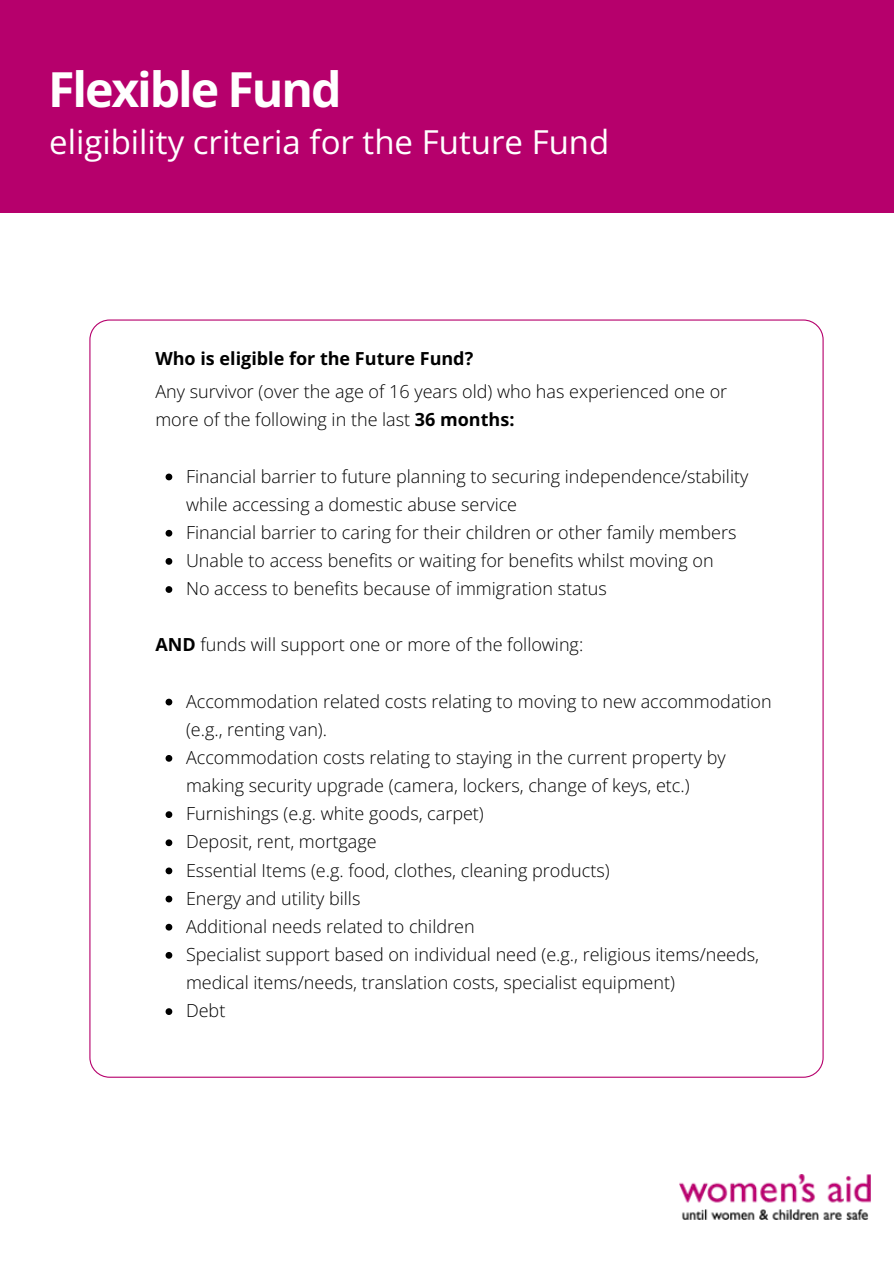
<style>
.page{position:relative;width:894px;height:1264px;background:#fff}
.page>*{position:absolute;margin:0;border:0;box-sizing:border-box;transform-origin:0 0}
.t1{font:700 48.3px "Open Sans";letter-spacing:-.045em;color:#fff}
.t2{font:33px "Open Sans";color:#fff}
.t3{font:300 18px/28.2px "Open Sans";color:#000}
.t4{font:700 18px "Open Sans";color:#000}
.s1{font-weight:700}
</style>
<div class="page">
<svg style="left:89px;top:319px;width:734px;height:758px"></svg>
<div style="left:0;top:0;width:893px;height:212px;background:#b6006c"></div>
<img style="left:679px;top:1174px;width:191px;height:45px">
<svg style="left:165px;top:473px;width:7px;height:7px"></svg>
<svg style="left:165px;top:530px;width:7px;height:6px"></svg>
<svg style="left:165px;top:558px;width:7px;height:6px"></svg>
<svg style="left:165px;top:586px;width:7px;height:7px"></svg>
<svg style="left:165px;top:698px;width:7px;height:7px"></svg>
<svg style="left:165px;top:755px;width:7px;height:6px"></svg>
<svg style="left:165px;top:811px;width:7px;height:7px"></svg>
<svg style="left:165px;top:839px;width:7px;height:7px"></svg>
<svg style="left:165px;top:867px;width:7px;height:7px"></svg>
<svg style="left:165px;top:895px;width:7px;height:7px"></svg>
<svg style="left:165px;top:923px;width:7px;height:7px"></svg>
<svg style="left:165px;top:951px;width:7px;height:7px"></svg>
<svg style="left:165px;top:1008px;width:7px;height:6px"></svg>
<h1 class="t1" style="left:48px;top:55px;width:295px">Flexible Fund</h1>
<h2 class="t2" style="left:49px;top:119px;width:561px">eligibility criteria for the Future Fund</h2>
<p class="t4" style="left:155px;top:345px;width:319px">Who is eligible for the Future Fund?</p>
<p class="t3" style="left:155px;top:377px;width:573px">Any survivor (over the age of 16 years old) who has experienced one or more of the following in the last <span class="s1">36 months:</span></p>
<p class="t3" style="left:186px;top:461px;width:563px">Financial barrier to future planning to securing independence/stability while accessing a domestic abuse service<br>Financial barrier to caring for their children or other family members Unable to access benefits or waiting for benefits whilst moving on<br>No access to benefits because of immigration status</p>
<p class="t3" style="left:155px;top:630px;width:429px"><span class="s1">AND</span> funds will support one or more of the following:</p>
<p class="t3" style="left:186px;top:686px;width:587px">Accommodation related costs relating to moving to new accommodation (e.g., renting van).<br>Accommodation costs relating to staying in the current property by making security upgrade (camera, lockers, change of keys, etc.)<br>Furnishings (e.g. white goods, carpet)<br>Deposit, rent, mortgage<br>Essential Items (e.g. food, clothes, cleaning products)<br>Energy and utility bills<br>Additional needs related to children<br>Specialist support based on individual need (e.g., religious items/needs, medical items/needs, translation costs, specialist equipment)<br>Debt</p>
</div>
